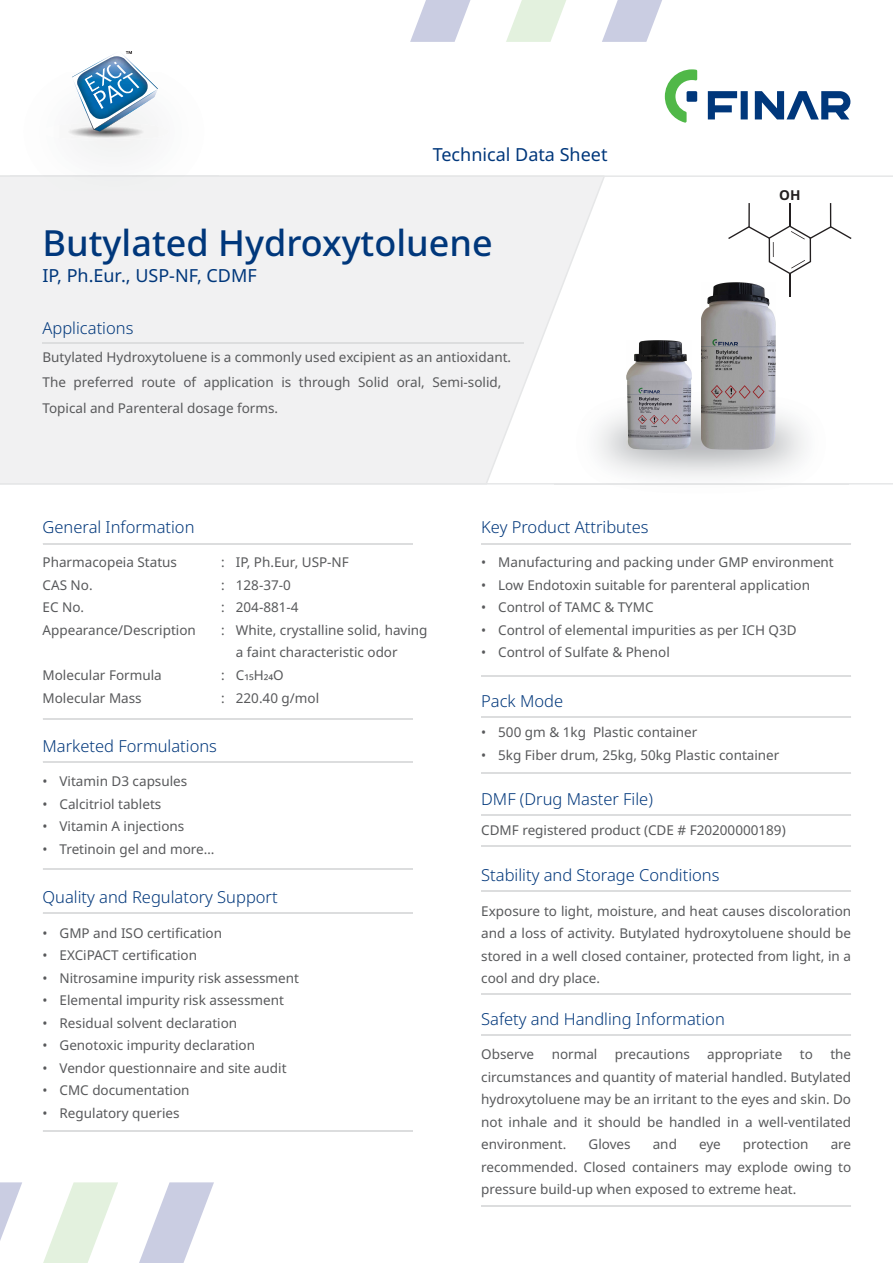
<style>
.page{position:relative;width:893px;height:1263px;background:#fff}
.page>*{position:absolute;margin:0;border:0;box-sizing:border-box;transform-origin:0 0}
.t1{font:500 36px "Noto Sans";color:#00377b}
.t2{font:18px "Noto Sans";color:#00377b}
.t3{font:300 16.5px "Noto Sans";color:#00377b}
.t4{font:700 13.65px "Noto Sans";color:#231f20}
.t5{font:13.5px/22.5px "Noto Sans";color:#58595b;text-align:justify}
</style>
<div class="page">
<hr style="left:0;top:175px;width:893px;height:2px;background:#e6e7e8">
<hr style="left:0;top:483px;width:893px;height:1px;background:#e6e7e8">
<svg style="left:0;top:177px;width:605px;height:306px;fill:#f1f1f2"></svg>
<svg style="left:665px;top:69px;width:32px;height:54px"></svg>
<svg style="left:755px;top:91px;width:95px;height:29px"></svg>
<svg style="left:708px;top:91px;width:40px;height:28px"></svg>
<div style="left:687px;top:91px;width:10px;height:11px;background:#00377b"></div>
<svg style="left:602px;top:0;width:60px;height:42px"></svg>
<svg style="left:506px;top:0;width:60px;height:42px"></svg>
<svg style="left:410px;top:0;width:60px;height:42px"></svg>
<svg style="left:139px;top:1182px;width:75px;height:81px"></svg>
<svg style="left:43px;top:1182px;width:75px;height:81px"></svg>
<svg style="left:0;top:1182px;width:22px;height:59px"></svg>
<img style="left:10px;top:141px;width:208px;height:50px">
<img style="left:68px;top:129px;width:76px;height:9px">
<img style="left:71px;top:51px;width:87px;height:81px">
<hr style="left:43px;top:543px;width:369px;height:1px;background:#dcddde">
<hr style="left:43px;top:718px;width:369px;height:2px;background:#dcddde">
<hr style="left:43px;top:912px;width:369px;height:2px;background:#dcddde">
<hr style="left:43px;top:1130px;width:369px;height:2px;background:#dcddde">
<hr style="left:43px;top:761px;width:369px;height:1px;background:#dcddde">
<hr style="left:43px;top:868px;width:369px;height:2px;background:#dcddde">
<hr style="left:481px;top:890px;width:370px;height:2px;background:#dcddde">
<hr style="left:481px;top:993px;width:370px;height:2px;background:#dcddde">
<hr style="left:481px;top:1034px;width:370px;height:2px;background:#dcddde">
<hr style="left:481px;top:1205px;width:370px;height:2px;background:#dcddde">
<hr style="left:481px;top:814px;width:370px;height:2px;background:#dcddde">
<hr style="left:481px;top:845px;width:370px;height:2px;background:#dcddde">
<hr style="left:481px;top:543px;width:370px;height:1px;background:#dcddde">
<hr style="left:481px;top:675px;width:370px;height:2px;background:#dcddde">
<hr style="left:481px;top:716px;width:370px;height:2px;background:#dcddde">
<hr style="left:481px;top:772px;width:370px;height:2px;background:#dcddde">
<hr style="left:43px;top:343px;width:481px;height:1px;background:#dcddde">
<svg style="left:728px;top:203px;width:123px;height:94px"></svg>
<img style="left:554px;top:376px;width:295px;height:109px">
<img style="left:554px;top:483px;width:295px;height:1px">
<img style="left:701px;top:283px;width:75px;height:166px">
<img style="left:627px;top:341px;width:64px;height:108px">
<h2 class="t2" style="left:433px;top:142px;width:176px">Technical Data Sheet</h2>
<h1 class="t1" style="left:43px;top:218px;width:452px">Butylated Hydroxytoluene</h1>
<h2 class="t2" style="left:43px;top:263px;width:216px">IP, Ph.Eur., USP-NF, CDMF</h2>
<p class="t3" style="left:43px;top:316px;width:92px">Applications</p>
<p class="t5" style="left:43px;top:345px;width:470px;line-height:25.5px;text-align:left">Butylated Hydroxytoluene is a commonly used excipient as an antioxidant.<br>The preferred route of application is through Solid oral, Semi-solid,<br>Topical and Parenteral dosage forms.</p>
<p class="t3" style="left:43px;top:515px;width:154px">General Information</p>
<p class="t3" style="left:481px;top:515px;width:169px">Key Product Attributes</p>
<p class="t4" style="left:779px;top:185px;width:23px">OH</p>
<p class="t5" style="left:43px;top:552px;width:136px">Pharmacopeia Status</p>
<p class="t5" style="left:221px;top:552px;width:129px">: IP, Ph.Eur, USP-NF</p>
<p class="t5" style="left:43px;top:574px;width:52px">CAS No.</p>
<p class="t5" style="left:221px;top:574px;width:71px">: 128-37-0</p>
<p class="t5" style="left:43px;top:597px;width:43px">EC No.</p>
<p class="t5" style="left:221px;top:597px;width:79px">: 204-881-4</p>
<p class="t5" style="left:43px;top:619px;width:155px">Appearance/Description</p>
<p class="t5" style="left:236px;top:619px;width:193px;text-indent:-15px">: White, crystalline solid, having a faint characteristic odor</p>
<p class="t5" style="left:43px;top:664px;width:121px">Molecular Formula</p>
<p class="t5" style="left:221px;top:664px;width:64px">: C15H24O</p>
<p class="t5" style="left:43px;top:687px;width:101px">Molecular Mass</p>
<p class="t5" style="left:221px;top:687px;width:100px">: 220.40 g/mol</p>
<p class="t3" style="left:43px;top:734px;width:176px">Marketed Formulations</p>
<p class="t5" style="left:43px;top:770px;width:146px">• Vitamin D3 capsules</p>
<p class="t5" style="left:43px;top:793px;width:120px">• Calcitriol tablets</p>
<p class="t5" style="left:43px;top:815px;width:143px">• Vitamin A injections</p>
<p class="t5" style="left:43px;top:838px;width:173px">• Tretinoin gel and more…</p>
<p class="t3" style="left:43px;top:885px;width:237px">Quality and Regulatory Support</p>
<p class="t5" style="left:43px;top:922px;width:181px">• GMP and ISO certification</p>
<p class="t5" style="left:43px;top:944px;width:156px">• EXCiPACT certification</p>
<p class="t5" style="left:43px;top:967px;width:258px">• Nitrosamine impurity risk assessment</p>
<p class="t5" style="left:43px;top:989px;width:243px">• Elemental impurity risk assessment</p>
<p class="t5" style="left:43px;top:1012px;width:196px">• Residual solvent declaration</p>
<p class="t5" style="left:43px;top:1034px;width:214px">• Genotoxic impurity declaration</p>
<p class="t5" style="left:43px;top:1057px;width:246px">• Vendor questionnaire and site audit</p>
<p class="t5" style="left:43px;top:1079px;width:149px">• CMC documentation</p>
<p class="t5" style="left:43px;top:1102px;width:139px">• Regulatory queries</p>
<p class="t5" style="left:481px;top:552px;width:354px">• Manufacturing and packing under GMP environment</p>
<p class="t5" style="left:481px;top:574px;width:330px">• Low Endotoxin suitable for parenteral application</p>
<p class="t5" style="left:481px;top:597px;width:174px">• Control of TAMC &amp; TYMC</p>
<p class="t5" style="left:481px;top:619px;width:317px">• Control of elemental impurities as per ICH Q3D</p>
<p class="t5" style="left:481px;top:642px;width:190px">• Control of Sulfate &amp; Phenol</p>
<p class="t3" style="left:481px;top:689px;width:83px">Pack Mode</p>
<p class="t5" style="left:481px;top:721px;width:218px">• 500 gm &amp; 1kg Plastic container</p>
<p class="t5" style="left:481px;top:744px;width:300px">• 5kg Fiber drum, 25kg, 50kg Plastic container</p>
<p class="t3" style="left:481px;top:787px;width:173px">DMF (Drug Master File)</p>
<p class="t5" style="left:481px;top:820px;width:306px">CDMF registered product (CDE # F20200000189)</p>
<p class="t3" style="left:481px;top:864px;width:240px">Stability and Storage Conditions</p>
<p class="t5" style="left:481px;top:900px;width:371px">Exposure to light, moisture, and heat causes discoloration and a loss of activity. Butylated hydroxytoluene should be stored in a well closed container, protected from light, in a cool and dry place.</p>
<p class="t3" style="left:481px;top:1007px;width:245px">Safety and Handling Information</p>
<p class="t5" style="left:481px;top:1043px;width:371px;text-indent:349px">the circumstances and quantity of material handled. Butylated hydroxytoluene may be an irritant to the eyes and skin. Do not inhale and it should be handled in a well-ventilated environment.</p>
<p class="t5" style="left:481px;top:1043px;width:54px">Observe</p>
<p class="t5" style="left:552px;top:1043px;width:47px">normal</p>
<p class="t5" style="left:615px;top:1043px;width:76px">precautions</p>
<p class="t5" style="left:707px;top:1043px;width:77px">appropriate</p>
<p class="t5" style="left:800px;top:1043px;width:15px">to</p>
<p class="t5" style="left:588px;top:1133px;width:44px">Gloves</p>
<p class="t5" style="left:653px;top:1133px;width:26px">and</p>
<p class="t5" style="left:699px;top:1133px;width:23px">eye</p>
<p class="t5" style="left:743px;top:1133px;width:67px">protection</p>
<p class="t5" style="left:481px;top:1133px;width:371px;text-indent:349px">are recommended. Closed containers may explode owing to pressure build-up when exposed to extreme heat.</p>
</div>
